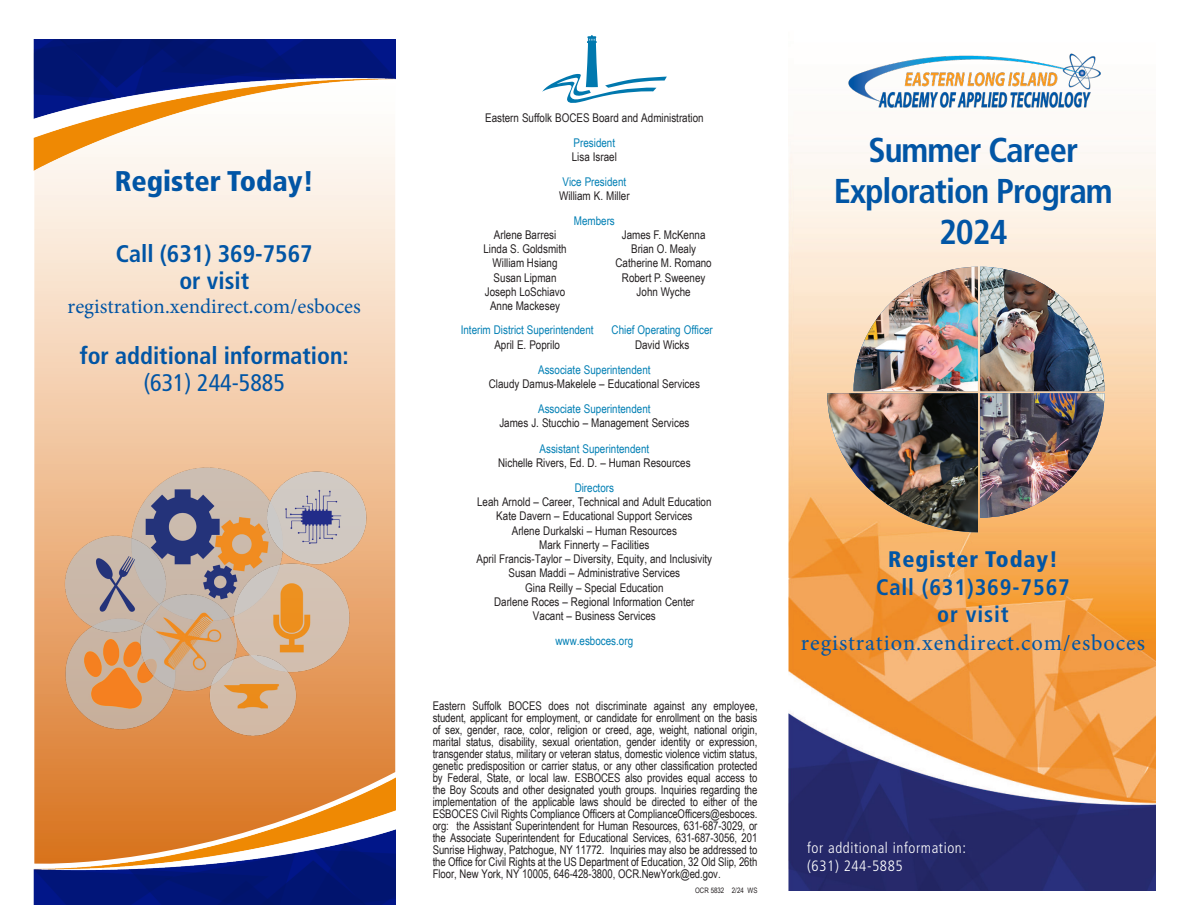
<style>
.page{position:relative;width:1188px;height:918px;background:#fff}
.page>*{position:absolute;margin:0;border:0;box-sizing:border-box;transform-origin:0 0}
.t1{font:700 condensed 34.5px "Frutiger LT Std";letter-spacing:-.03em;color:#0155a5}
.t2{font:900 condensed 28.5px "Frutiger LT Std";color:#0155a5}
.t3{font:700 condensed 24px/27.3px "Frutiger LT Std";color:#0155a5;text-align:center}
.t4{font:22.5px/27.8px "Minion Pro";letter-spacing:.04em;color:#0155a5;text-align:center}
.t5{font:21px "Minion Pro";color:#0155a5}
.t6{font:300 condensed 15px "Frutiger LT Std";letter-spacing:.04em;color:#fff}
.t7{font:12px/12px "Arial Narrow";color:#231f20;text-align:justify}
.t8{font:12px "Arial Narrow";color:#007fb4}
.t9{font:7.5px "Arial Narrow";color:#231f20}
.s1{font-weight:400}
.s2{font-family:"Frutiger LT Std";font-weight:900;font-stretch:condensed}
.s3{font-family:"Frutiger LT Std";font-weight:700;font-stretch:condensed}
</style>
<div class="page">
<img style="left:789px;top:145px;width:366px;height:745px">
<img style="left:795px;top:53px;width:353px;height:118px">
<svg style="left:542px;top:35px;width:125px;height:68px"></svg>
<img style="left:33px;top:40px;width:363px;height:864px">
<img style="left:88px;top:428px;width:172px;height:145px">
<img style="left:34px;top:590px;width:132px;height:164px">
<img style="left:38px;top:528px;width:149px;height:130px">
<img style="left:121px;top:573px;width:71px;height:145px">
<img style="left:192px;top:535px;width:204px;height:205px">
<img style="left:260px;top:415px;width:136px;height:167px">
<img style="left:166px;top:606px;width:189px;height:185px">
<img style="left:827px;top:267px;width:278px;height:265px">
<img style="left:980px;top:393px;width:125px;height:125px">
<p class="t2" style="left:115px;top:164px;width:201px">Register Today!</p>
<p class="t3" style="left:116px;top:240px;width:198px">Call (631) 369-7567 or visit</p>
<p class="t5" style="left:68px;top:293px;width:295px">registration.xendirect.com/esboces</p>
<p class="t3" style="left:80px;top:342px;width:271px">for additional information: <span class="s1">(631) 244-5885</span></p>
<p class="t7" style="left:485px;top:111px;width:220px">Eastern Suffolk BOCES Board and Administration</p>
<p class="t8" style="left:574px;top:133px;width:43px">President</p>
<p class="t7" style="left:572px;top:150px;width:47px">Lisa Israel</p>
<p class="t8" style="left:563px;top:173px;width:65px">Vice President</p>
<p class="t7" style="left:559px;top:189px;width:72px">William K. Miller</p>
<p class="t8" style="left:574px;top:212px;width:43px">Members</p>
<p class="t7" style="left:494px;top:228px;width:64px">Arlene Barresi</p>
<p class="t7" style="left:484px;top:242px;width:85px">Linda S. Goldsmith</p>
<p class="t7" style="left:493px;top:257px;width:67px">William Hsiang</p>
<p class="t7" style="left:494px;top:271px;width:64px">Susan Lipman</p>
<p class="t7" style="left:485px;top:285px;width:82px">Joseph LoSchiavo</p>
<p class="t7" style="left:490px;top:299px;width:72px">Anne Mackesey</p>
<p class="t7" style="left:622px;top:228px;width:85px">James F. McKenna</p>
<p class="t7" style="left:631px;top:242px;width:67px">Brian O. Mealy</p>
<p class="t7" style="left:616px;top:257px;width:98px">Catherine M. Romano</p>
<p class="t7" style="left:622px;top:271px;width:85px">Robert P. Sweeney</p>
<p class="t7" style="left:637px;top:285px;width:56px">John Wyche</p>
<p class="t8" style="left:461px;top:321px;width:134px">Interim District Superintendent</p>
<p class="t8" style="left:612px;top:321px;width:103px">Chief Operating Officer</p>
<p class="t7" style="left:494px;top:338px;width:67px">April E. Poprilo</p>
<p class="t7" style="left:635px;top:338px;width:56px">David Wicks</p>
<p class="t8" style="left:538px;top:361px;width:114px">Associate Superintendent</p>
<p class="t7" style="left:489px;top:377px;width:213px">Claudy Damus-Makelele – Educational Services</p>
<p class="t8" style="left:538px;top:400px;width:114px">Associate Superintendent</p>
<p class="t7" style="left:499px;top:417px;width:192px">James J. Stucchio – Management Services</p>
<p class="t8" style="left:540px;top:439px;width:111px">Assistant Superintendent</p>
<p class="t7" style="left:498px;top:456px;width:194px">Nichelle Rivers, Ed. D. – Human Resources</p>
<p class="t8" style="left:575px;top:479px;width:41px">Directors</p>
<p class="t7" style="left:477px;top:495px;width:236px">Leah Arnold – Career, Technical and Adult Education</p>
<p class="t7" style="left:496px;top:510px;width:198px">Kate Davern – Educational Support Services</p>
<p class="t7" style="left:512px;top:524px;width:167px">Arlene Durkalski – Human Resources</p>
<p class="t7" style="left:539px;top:538px;width:112px">Mark Finnerty – Facilities</p>
<p class="t7" style="left:477px;top:552px;width:237px">April Francis-Taylor – Diversity, Equity, and Inclusivity</p>
<p class="t7" style="left:508px;top:567px;width:173px">Susan Maddi – Administrative Services</p>
<p class="t7" style="left:525px;top:581px;width:140px">Gina Reilly – Special Education</p>
<p class="t7" style="left:494px;top:595px;width:202px">Darlene Roces – Regional Information Center</p>
<p class="t7" style="left:533px;top:609px;width:124px">Vacant – Business Services</p>
<p class="t8" style="left:556px;top:632px;width:79px">www.esboces.org</p>
<p class="t7" style="left:433px;top:699px;width:326px">Eastern Suffolk BOCES does not discriminate against any employee, student, applicant for employment, or candidate for enrollment on the basis of sex, gender, race, color, religion or creed, age, weight, national origin, marital status, disability, sexual orientation, gender identity or expression, transgender status, military or veteran status, domestic violence victim status, genetic predisposition or carrier status, or any other classification protected by Federal, State, or local law. ESBOCES also provides equal access to the Boy Scouts and other designated youth groups. Inquiries regarding the implementation of the applicable laws should be directed to either of the ESBOCES Civil Rights Compliance Officers at ComplianceOfficers@esboces. org: the Assistant Superintendent for Human Resources, 631-687-3029, or the Associate Superintendent for Educational Services, 631-687-3056, 201<br>Sunrise Highway, Patchogue, NY 11772. Inquiries may also be addressed to the Office for Civil Rights at the US Department of Education, 32 Old Slip, 26th Floor, New York, NY 10005, 646-428-3800, OCR.NewYork@ed.gov.</p>
<p class="t9" style="left:695px;top:885px;width:64px">OCR 5832 2/24 WS</p>
<p class="t1" style="left:869px;top:129px;width:211px">Summer Career</p>
<p class="t1" style="left:834px;top:171px;width:280px">Exploration Program</p>
<p class="t1" style="left:939px;top:212px;width:70px">2024</p>
<p class="t4" style="left:801px;top:546px;width:346px"><span class="s2">Register Today!<br></span><span class="s3">Call (631)369-7567<br>or visit </span>registration.xendirect.com/esboces</p>
<p class="t6" style="left:807px;top:839px;width:160px">for additional information:</p>
<p class="t6" style="left:807px;top:857px;width:97px">(631) 244-5885</p>
</div>
